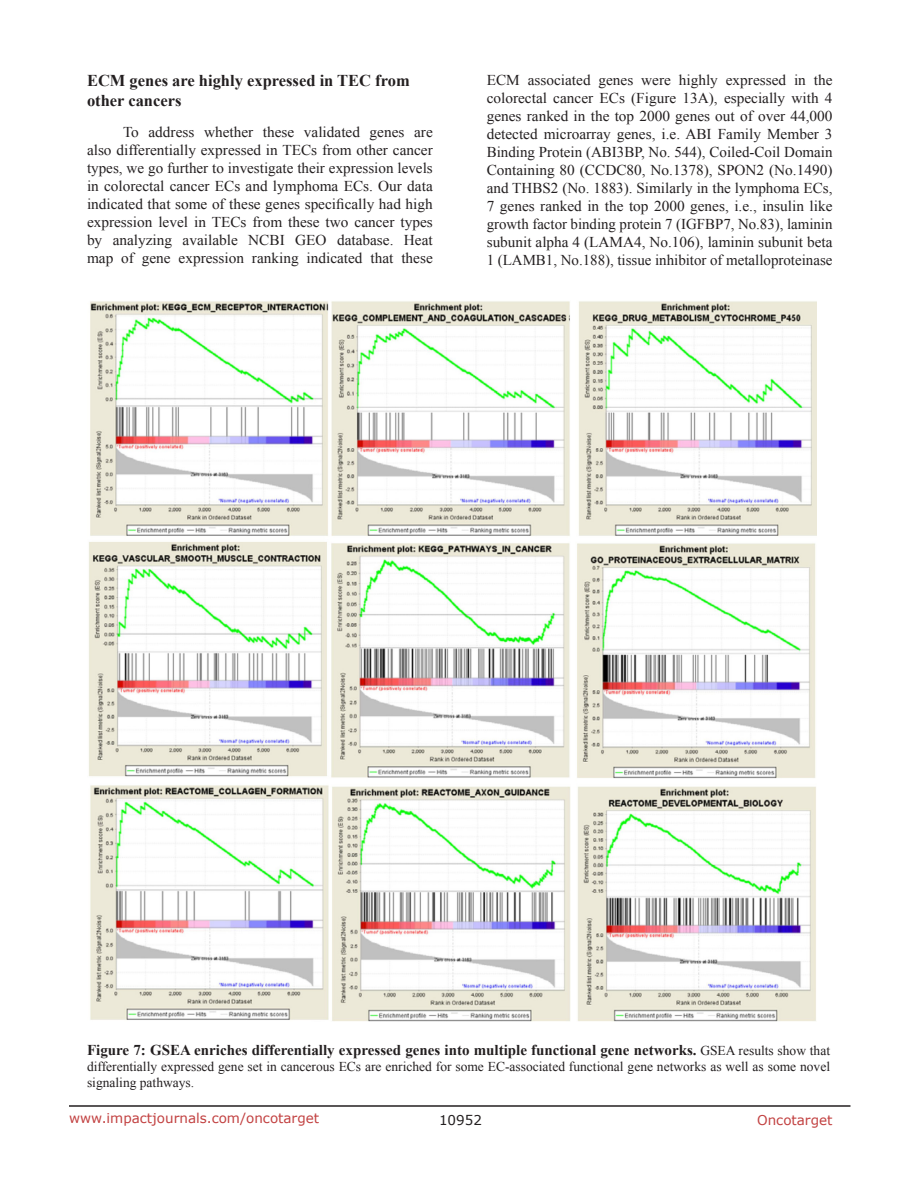
<style>
.page{position:relative;width:918px;height:1188px;background:#fff}
.page>*{position:absolute;margin:0;border:0;box-sizing:border-box;transform-origin:0 0}
.SubHeading{font:700 16.5px/19.8px "Times New Roman";color:#231f20}
.BodyText{font:15px/18px "Times New Roman";color:#231f20;text-align:justify}
.Figuretrx{font:700 15px "Times New Roman";color:#231f20}
.Figuretrx-2{font:13.5px/16.2px "Times New Roman";color:#231f20}
.t1{font:13.5px "Verdana";color:#c24141}
.t2{font:13.5px "Verdana";color:#231f20}
.s1{font-weight:400;font-size:13.5px}
</style>
<div class="page">
<hr style="left:69px;top:1105px;width:781px;height:2px;background:#231f20">
<img style="left:89px;top:301px;width:728px;height:721px">
<p class="SubHeading" style="left:87px;top:70px;width:324px">ECM genes are highly expressed in TEC from other cancers</p>
<p class="BodyText" style="left:87px;top:123px;width:347px;text-indent:36px">To address whether these validated genes are also differentially expressed in TECs from other cancer types, we go further to investigate their expression levels in colorectal cancer ECs and lymphoma ECs. Our data indicated that some of these genes specifically had high expression level in TECs from these two cancer types by analyzing available NCBI GEO database. Heat map of gene expression ranking indicated that these</p>
<p class="BodyText" style="left:487px;top:71px;width:347px">ECM associated genes were highly expressed in the colorectal cancer ECs (Figure 13A), especially with 4 genes ranked in the top 2000 genes out of over 44,000 detected microarray genes, i.e. ABI Family Member 3<br>Binding Protein (ABI3BP, No. 544), Coiled-Coil Domain Containing 80 (CCDC80, No.1378), SPON2 (No.1490) and THBS2 (No. 1883). Similarly in the lymphoma ECs, 7 genes ranked in the top 2000 genes, i.e., insulin like growth factor binding protein 7 (IGFBP7, No.83), laminin subunit alpha 4 (LAMA4, No.106), laminin subunit beta 1 (LAMB1, No.188), tissue inhibitor of metalloproteinase</p>
<p class="Figuretrx" style="left:87px;top:1040px;width:745px">Figure 7: GSEA enriches differentially expressed genes into multiple functional gene networks. <span class="s1">GSEA results show that</span></p>
<p class="Figuretrx-2" style="left:87px;top:1058px;width:745px">differentially expressed gene set in cancerous ECs are enriched for some EC-associated functional gene networks as well as some novel signaling pathways.</p>
<p class="t1" style="left:69px;top:1109px;width:252px">www.impactjournals.com/oncotarget</p>
<p class="t2" style="left:439px;top:1111px;width:44px">10952</p>
<p class="t1" style="left:757px;top:1111px;width:77px">Oncotarget</p>
</div>
